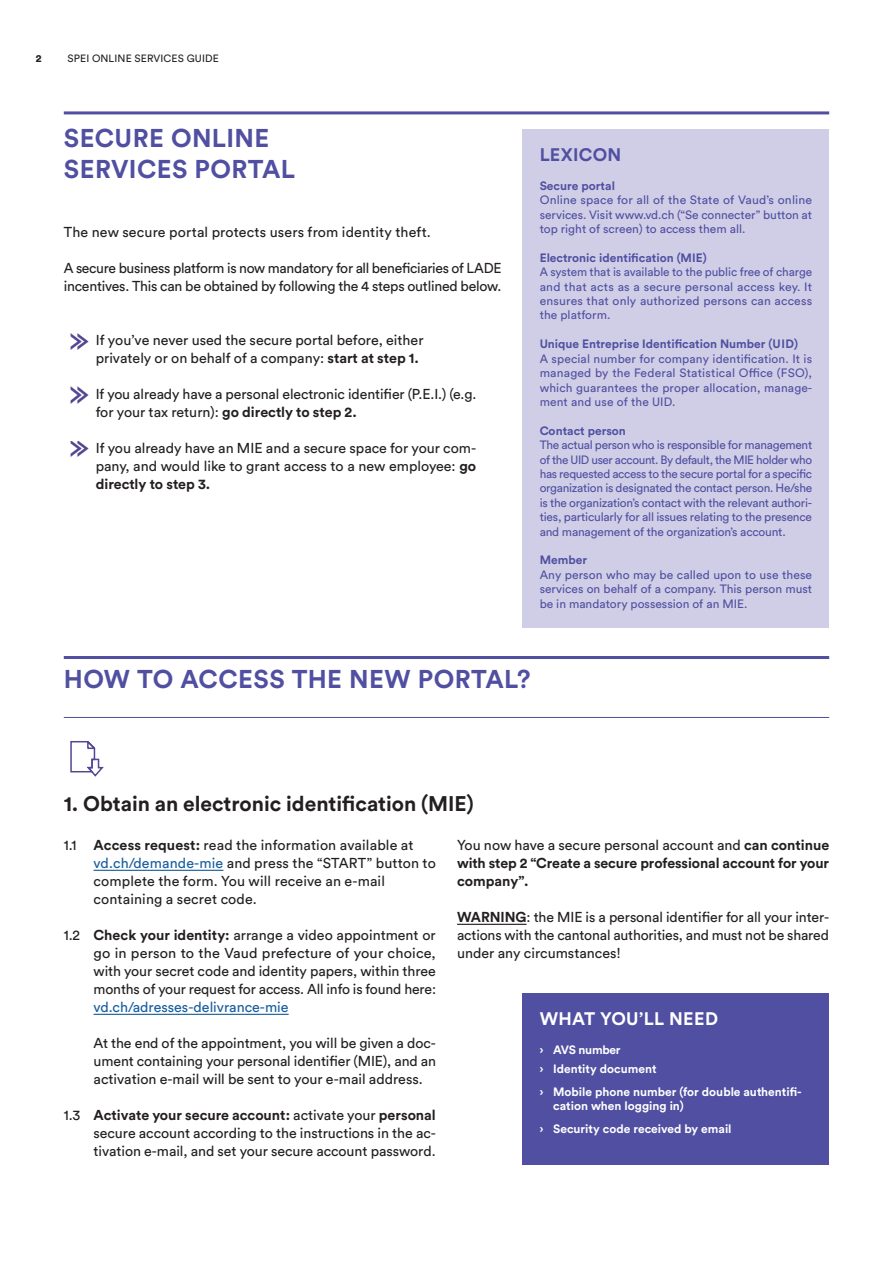
<style>
.page{position:relative;width:893px;height:1263px;background:#fff}
.page>*{position:absolute;margin:0;border:0;box-sizing:border-box;transform-origin:0 0}
.Titres{font:700 25.5px/30.6px "Circular Std";letter-spacing:.015em;color:#504fa1}
.Texte_justifié{font:700 21px "Circular Std";color:#231f20}
.Petit_titre{font:700 18px "Circular Std";letter-spacing:.015em;color:#fff}
.Petit_titre-2{font:700 18px "Circular Std";letter-spacing:.015em;color:#504fa1}
.Texte_justifié-2{font:14.25px/18px "Circular Std";color:#231f20;text-align:justify}
.Texte_justifié-3{font:14.25px/18px "Circular Std";letter-spacing:-.02em;color:#231f20}
.Texte_justifié-4{font:700 14.25px/18px "Circular Std";letter-spacing:-.005em;color:#231f20;text-align:justify}
.Petit_texte_justifié{font:12px/14.4px "Circular Std";color:#504fa1;text-align:justify}
.Petit_texte_aligné_à_gauche{font:700 12px/14.4px "Circular Std";color:#fff}
.Petit_texte_justifié-2{font:700 12px "Circular Std";color:#504fa1}
.Petit_texte_aligné_à_gauche-2{font:700 12px "Circular Std";letter-spacing:-.02em;color:#fff}
.t1{font:10.5px "Circular Std";letter-spacing:.01em;color:#231f20}
.t2{font:900 10.5px "Circular Std";color:#231f20}
.s1{font-weight:700}
.s2{color:#175d9e}
.s3{font-weight:400}
</style>
<div class="page">
<hr style="left:94px;top:870px;width:129px;height:1px;background:#175d9e">
<hr style="left:94px;top:1014px;width:195px;height:1px;background:#175d9e">
<hr style="left:457px;top:924px;width:70px;height:1px;background:#231f20">
<hr style="left:64px;top:656px;width:765px;height:3px;background:#504fa1">
<hr style="left:64px;top:111px;width:765px;height:3px;background:#504fa1">
<hr style="left:64px;top:717px;width:765px;height:1px;background:#504fa1">
<div style="left:523px;top:129px;width:306px;height:499px;background:#d0cee6"></div>
<div style="left:523px;top:993px;width:306px;height:172px;background:#504fa1"></div>
<svg style="left:70px;top:741px;width:34px;height:36px"></svg>
<img style="left:70px;top:333px;width:19px;height:17px">
<img style="left:70px;top:386px;width:19px;height:18px">
<img style="left:70px;top:442px;width:19px;height:15px">
<p class="t2" style="left:36px;top:51px;width:7px">2</p>
<p class="t1" style="left:67px;top:52px;width:153px">SPEI ONLINE SERVICES GUIDE</p>
<p class="Titres" style="left:64px;top:123px;width:233px">SECURE ONLINE<br>SERVICES PORTAL</p>
<p class="Texte_justifié-2" style="left:64px;top:223px;width:369px">The new secure portal protects users from identity theft.</p>
<p class="Texte_justifié-3" style="left:64px;top:259px;width:439px">A secure business platform is now mandatory for all beneficiaries of LADE incentives. This can be obtained by following the 4 steps outlined below.</p>
<p class="Texte_justifié-2" style="left:96px;top:331px;width:329px">If you’ve never used the secure portal before, either</p>
<p class="Texte_justifié-2" style="left:96px;top:349px;width:325px">privately or on behalf of a company: <span class="s1">start at step 1.</span></p>
<p class="Texte_justifié-2" style="left:96px;top:385px;width:382px">If you already have a personal electronic identifier (P.E.I.) (e.g. for your tax return): <span class="s1">go directly to step 2.</span></p>
<p class="Texte_justifié-2" style="left:96px;top:439px;width:382px">If you already have an MIE and a secure space for your com&shy;pany, and would like to grant access to a new employee: <span class="s1">go directly to step 3.</span></p>
<p class="Petit_titre-2" style="left:540px;top:143px;width:83px">LEXICON</p>
<p class="Petit_texte_justifié-2" style="left:540px;top:178px;width:77px">Secure portal</p>
<p class="Petit_texte_justifié" style="left:540px;top:193px;width:274px">Online space for all of the State of Vaud’s online services. Visit www.vd.ch (“Se connecter” button at top right of screen) to access them all.</p>
<p class="Petit_texte_justifié-2" style="left:540px;top:250px;width:168px">Electronic identification (MIE)</p>
<p class="Petit_texte_justifié" style="left:540px;top:265px;width:274px">A system that is available to the public free of charge and that acts as a secure personal access key. It ensures that only authorized persons can access the platform.</p>
<p class="Petit_texte_justifié-2" style="left:540px;top:336px;width:260px">Unique Entreprise Identification Number (UID)</p>
<p class="Petit_texte_justifié" style="left:540px;top:351px;width:274px">A special number for company identification. It is managed by the Federal Statistical Office (FSO), which guarantees the proper allocation, manage&shy;ment and use of the UID.</p>
<p class="Petit_texte_justifié-2" style="left:540px;top:423px;width:88px">Contact person</p>
<p class="Petit_texte_justifié" style="left:540px;top:437px;width:274px">The actual person who is responsible for management of the UID user account. By default, the MIE holder who has requested access to the secure portal for a specific organization is designated the contact person. He/she is the organization’s contact with the relevant authori&shy;ties, particularly for all issues relating to the presence and management of the organization’s account.</p>
<p class="Petit_texte_justifié-2" style="left:540px;top:552px;width:49px">Member</p>
<p class="Petit_texte_justifié" style="left:540px;top:567px;width:274px">Any person who may be called upon to use these services on behalf of a company. This person must be in mandatory possession of an MIE.</p>
<p class="Titres" style="left:64px;top:663px;width:468px">HOW TO ACCESS THE NEW PORTAL?</p>
<p class="Texte_justifié" style="left:64px;top:790px;width:411px">1. Obtain an electronic identification (MIE)</p>
<p class="Texte_justifié-2" style="left:64px;top:835px;width:351px">1.1 <span class="s1">Access request:</span> read the information available at</p>
<p class="Texte_justifié-2" style="left:94px;top:853px;width:344px"><span class="s2">vd.ch/demande-mie</span> and press the “START” button to</p>
<p class="Texte_justifié-2" style="left:94px;top:871px;width:293px">complete the form. You will receive an e-mail</p>
<p class="Texte_justifié-2" style="left:94px;top:889px;width:165px">containing a secret code.</p>
<p class="Texte_justifié-2" style="left:94px;top:925px;width:344px;text-indent:-30px">1.2 <span class="s1">Check your identity:</span> arrange a video appointment or go in person to the Vaud prefecture of your choice, with your secret code and identity papers, within three months of your request for access. All info is found here: <span class="s2">vd.ch/adresses-delivrance-mie</span></p>
<p class="Texte_justifié-2" style="left:94px;top:1033px;width:344px">At the end of the appointment, you will be given a doc&shy;ument containing your personal identifier (MIE), and an activation e-mail will be sent to your e-mail address.</p>
<p class="Texte_justifié-2" style="left:94px;top:1105px;width:344px;text-indent:-30px">1.3 <span class="s1">Activate your secure account:</span> activate your <span class="s1">personal </span>secure account according to the instructions in the ac&shy;tivation e-mail, and set your secure account password.</p>
<p class="Texte_justifié-4" style="left:457px;top:835px;width:374px"><span class="s3">You now have a secure personal account and</span> can continue with step 2 “Create a secure professional account for your company”.</p>
<p class="Texte_justifié-2" style="left:457px;top:907px;width:374px"><span class="s1">WARNING</span>: the MIE is a personal identifier for all your inter&shy;actions with the cantonal authorities, and must not be shared under any circumstances!</p>
<p class="Petit_titre" style="left:540px;top:1007px;width:180px">WHAT YOU’LL NEED</p>
<p class="Petit_texte_aligné_à_gauche-2" style="left:540px;top:1042px;width:82px">› AVS number</p>
<p class="Petit_texte_aligné_à_gauche" style="left:540px;top:1061px;width:118px">› Identity document</p>
<p class="Petit_texte_aligné_à_gauche" style="left:553px;top:1084px;width:250px;text-indent:-14px">› Mobile phone number (for double authentifi&shy;cation when logging in)</p>
<p class="Petit_texte_aligné_à_gauche" style="left:540px;top:1121px;width:193px">› Security code received by email</p>
</div>
